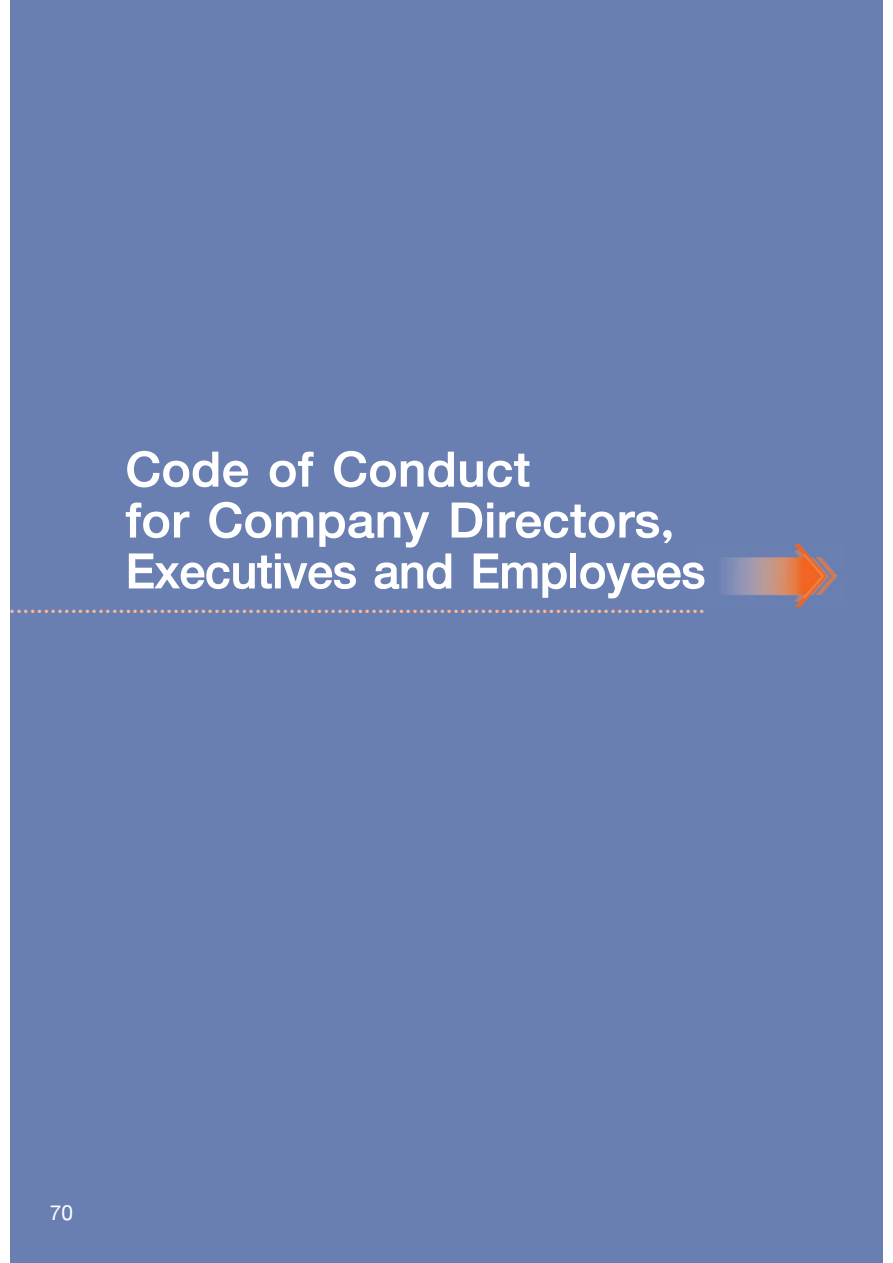
<style>
.page{position:relative;width:893px;height:1263px;background:#fff}
.page>*{position:absolute;margin:0;border:0;box-sizing:border-box;transform-origin:0 0}
.t1{font:74.25px "PSL Kanda Modern Extra Pro";color:#fff}
.t2{font:74.25px "PSL Kanda Modern Extra Pro";color:#fff;scale:.95 1}
.t3{font:700 42.45px "PSL Kanda Modern Pro";color:#fab89b}
.t4{font:700 31.8px "PSL Kanda Modern Pro";color:#fff}
</style>
<div class="page">
<div style="left:10px;top:0;width:872px;height:1263px;background:#697fb2"></div>
<img style="left:723px;top:545px;width:115px;height:62px">
<h1 class="t1" style="left:125px;top:423px;width:407px">Code of Conduct</h1>
<h1 class="t1" style="left:125px;top:474px;width:550px">for Company Directors,</h1>
<h1 class="t2" style="left:125px;top:525px;width:612px">Executives and Employees</h1>
<p class="t3" style="left:9px;top:577px;width:698px">......................................................................................................</p>
<p class="t4" style="left:50px;top:1193px;width:25px">70</p>
</div>
